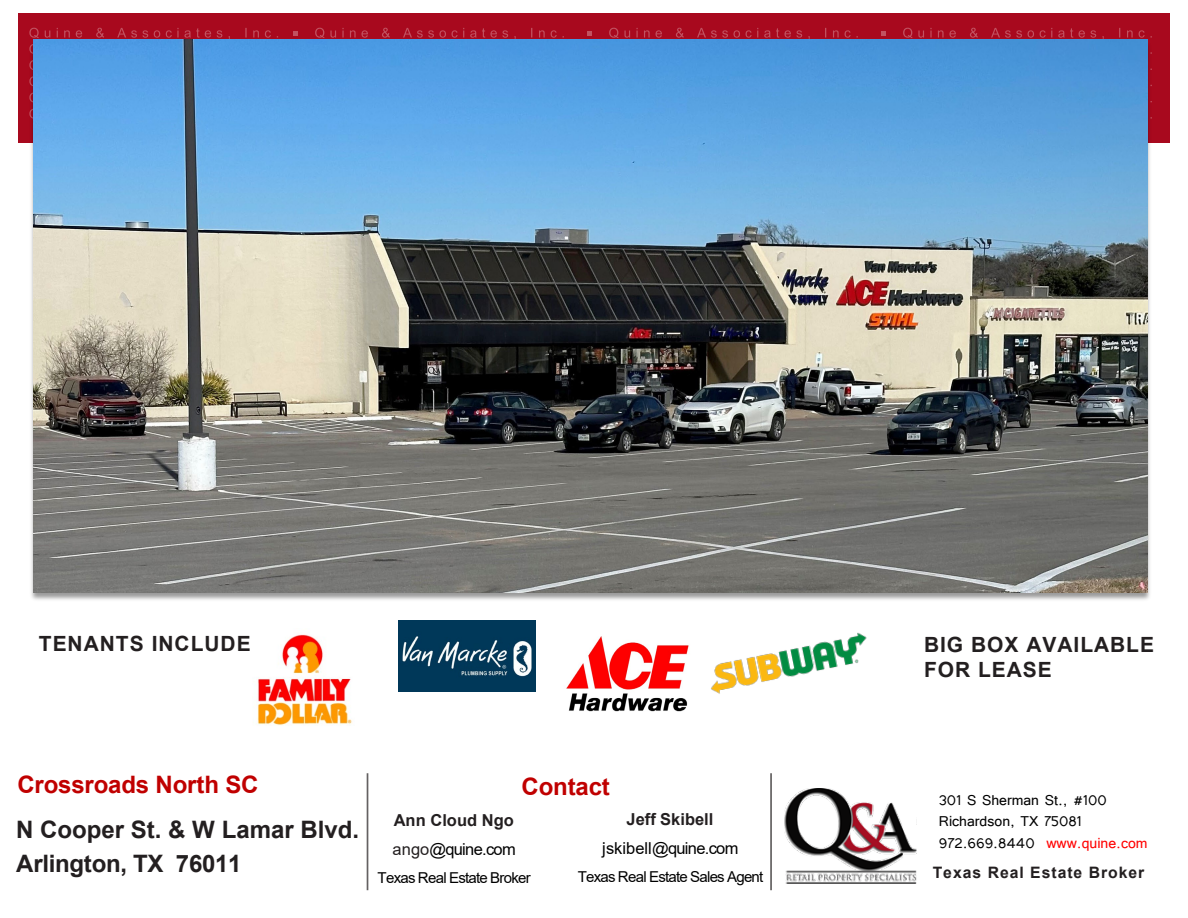
<style>
.page{position:relative;width:1188px;height:918px;background:#fff}
.page>*{position:absolute;margin:0;border:0;box-sizing:border-box;transform-origin:0 0}
.t1{font:700 24px "Arial";letter-spacing:-.005em;color:#231f20}
.t2{font:700 24px "Arial";letter-spacing:-.01em;color:#c00000}
.t3{font:700 21px/25.2px "Arial";letter-spacing:.045em;color:#231f20}
.t4{font:18px/21.6px "Tunga";color:#000}
.t5{font:16.5px/29.7px "Arial";color:#000;text-align:center}
.t6{font:700 16.5px/29.7px "Arial";color:#231f20}
.t7{font:700 15.75px "Arial";letter-spacing:.06em;color:#231f20}
.t8{font:15px "Arial";letter-spacing:-.05em;color:#000}
.s1{font-weight:400}
.s2{font-weight:400;color:#000}
.s3{color:#f00}
.s4{font-weight:700;color:#231f20}
</style>
<div class="page">
<img style="left:257px;top:634px;width:95px;height:92px">
<div style="left:18px;top:14px;width:1152px;height:129px;background:#a8091e"></div>
<svg style="left:293px;top:31px;width:5px;height:4px"></svg>
<svg style="left:587px;top:31px;width:5px;height:4px"></svg>
<svg style="left:881px;top:31px;width:5px;height:4px"></svg>
<svg style="left:29px;top:28px;width:249px;height:10px"></svg>
<svg style="left:315px;top:28px;width:249px;height:10px"></svg>
<svg style="left:609px;top:28px;width:249px;height:10px"></svg>
<svg style="left:903px;top:28px;width:249px;height:10px"></svg>
<hr style="left:367px;top:773px;width:1px;height:117px;background:#231f20">
<img style="left:785px;top:788px;width:132px;height:95px">
<hr style="left:771px;top:773px;width:1px;height:117px;background:#231f20">
<hr style="left:770px;top:773px;width:1px;height:117px;background:#231f20">
<img style="left:399px;top:620px;width:136px;height:72px">
<img style="left:566px;top:636px;width:123px;height:76px">
<img style="left:711px;top:632px;width:156px;height:62px">
<img style="left:29px;top:38px;width:1123px;height:562px">
<img style="left:33px;top:40px;width:1114px;height:553px">
<p class="t3" style="left:39px;top:631px;width:213px">TENANTS INCLUDE</p>
<p class="t3" style="left:924px;top:632px;width:232px">BIG BOX AVAILABLE<br>FOR LEASE</p>
<p class="t2" style="left:17px;top:768px;width:243px">Crossroads North SC</p>
<p class="t2" style="left:522px;top:770px;width:90px">Contact</p>
<p class="t6" style="left:393px;top:805px;width:125px">Ann Cloud Ngo <span class="s1">ango</span><span class="s2">@quine.com</span></p>
<p class="t8" style="left:378px;top:867px;width:155px">Texas Real Estate Broker</p>
<p class="t4" style="left:939px;top:788px;width:210px">301 S Sherman St., #100<br>Richardson, TX 75081<br>972.669.8440 <span class="s3">www.quine.com</span></p>
<p class="t5" style="left:602px;top:804px;width:138px"><span class="s4">Jeff Skibell </span>jskibell@quine.com</p>
<p class="t8" style="left:578px;top:866px;width:187px">Texas Real Estate Sales Agent</p>
<p class="t7" style="left:933px;top:862px;width:213px">Texas Real Estate Broker</p>
<p class="t1" style="left:16px;top:812px;width:344px">N Cooper St. &amp; W Lamar Blvd.</p>
<p class="t1" style="left:16px;top:847px;width:227px">Arlington, TX 76011</p>
</div>
